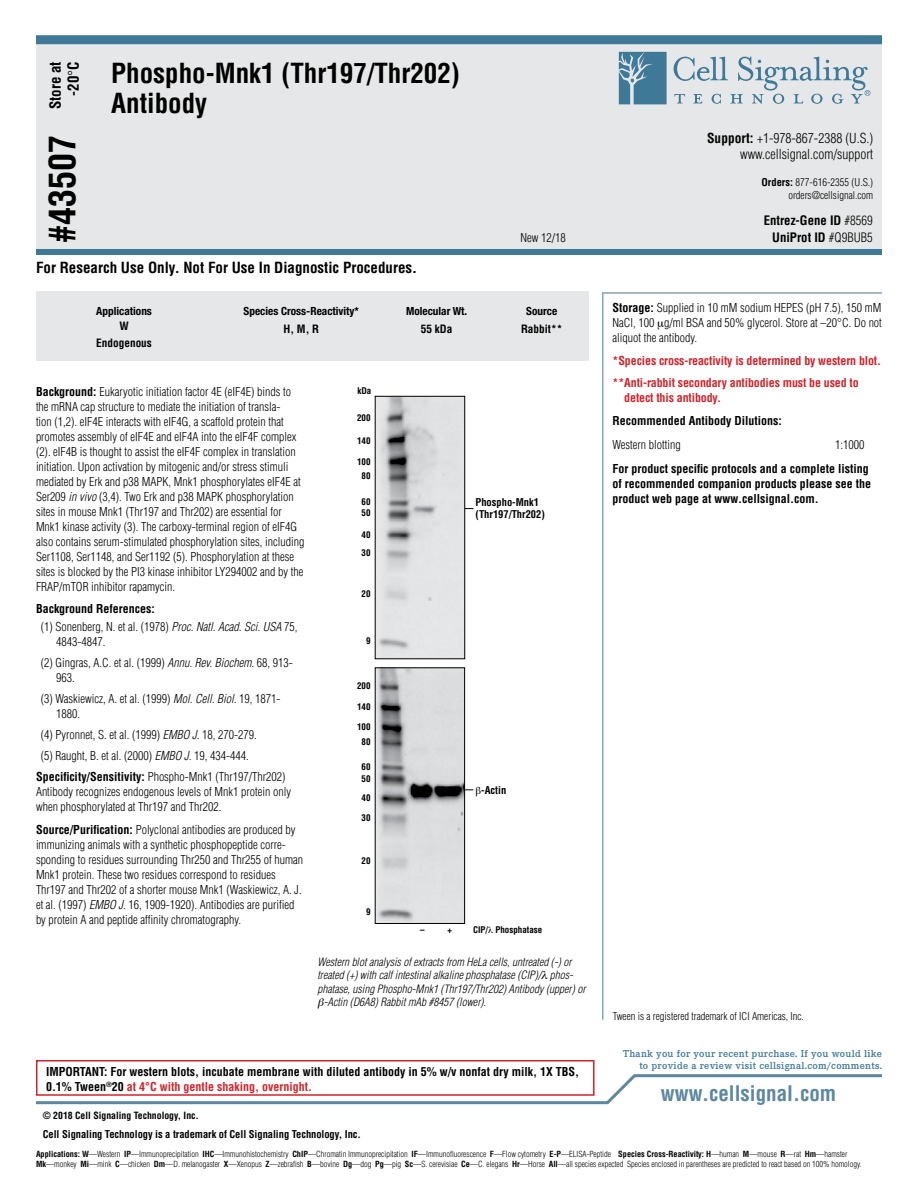
<style>
.page{position:relative;width:918px;height:1188px;background:#fff}
.page>*{position:absolute;margin:0;border:0;box-sizing:border-box;transform-origin:0 0}
.t1{font:700 condensed 36px "Helvetica";color:#000}
.t2{font:700 condensed 27px/30px "Helvetica";color:#000}
.t3{font:700 condensed 21px "Helvetica";color:#5d87a1}
.t4{font:700 condensed 15px/18px "Helvetica";color:#000;text-align:right}
.t5{font:300 condensed 13.5px/16.2px "Helvetica";color:#000;text-align:right}
.t6{font:700 condensed 12.75px "Helvetica";color:#000}
.t7{font:300 condensed 12px/15px "Helvetica";color:#000}
.t8{font:700 condensed 12px/15px "Helvetica";color:#000}
.t9{font:700 condensed 12px/22.5px "Helvetica";letter-spacing:-.01em;color:#d2232a}
.t10{font:italic 300 condensed 11.25px "Helvetica";color:#000}
.t11{font:700 condensed 11.25px "Helvetica Neue LTW1 G";color:#000}
.t12{font:700 condensed 11.25px "Helvetica";color:#000}
.t13{font:700 condensed 10.5px/11.2px "Helvetica";letter-spacing:-.005em;color:#000}
.t14{font:300 condensed 10.5px/12.6px "Helvetica";color:#000;text-align:right}
.t15{font:600 10.5px/12px "Corporate E Pro";letter-spacing:.025em;color:#3e7998;text-align:right}
.t16{font:700 condensed 9.75px "Helvetica";color:#000}
.t17{font:700 condensed 9px/14.5px "Helvetica";color:#000}
.t18{font:300 condensed 8.25px/9.9px "Helvetica";color:#000}
.s1{font-weight:700}
.s2{font-weight:300}
.s3{font-style:italic}
.s4{color:#d2232a}
</style>
<div class="page">
<div style="left:36px;top:43px;width:846px;height:210px;background:#e6e7e8"></div>
<div style="left:36px;top:249px;width:846px;height:6px;background:#3e7998"></div>
<div style="left:36px;top:35px;width:846px;height:9px;background:#3e7998"></div>
<svg style="left:619px;top:52px;width:48px;height:52px;background:#5688a3"></svg>
<svg style="left:674px;top:56px;width:196px;height:48px"></svg>
<svg style="left:36px;top:1074px;width:846px;height:31px"></svg>
<div style="left:36px;top:291px;width:552px;height:70px;background:#e6e7e8"></div>
<div style="left:36px;top:1060px;width:559px;height:36px;border:2px solid #d2232a"></div>
<svg style="left:602px;top:292px;width:280px;height:728px"></svg>
<img style="left:377px;top:398px;width:86px;height:259px">
<img style="left:377px;top:669px;width:86px;height:253px">
<div style="left:375px;top:396px;width:90px;height:263px;border:1px solid #000"></div>
<div style="left:375px;top:667px;width:90px;height:257px;border:1px solid #000"></div>
<svg style="left:658px;top:322px;width:6px;height:8px"></svg>
<svg style="left:465px;top:786px;width:9px;height:10px"></svg>
<p class="t4" style="left:46px;top:109px;width:49px;rotate:-90deg">Store at -20 C</p>
<h1 class="t1" style="left:40px;top:243px;width:109px;rotate:-90deg">#43507</h1>
<h2 class="t2" style="left:111px;top:58px;width:350px">Phospho-Mnk1 (Thr197/Thr202)<br>Antibody</h2>
<p class="t4" style="left:36px;top:258px;width:383px">For Research Use Only. Not For Use In Diagnostic Procedures.</p>
<p class="t5" style="left:707px;top:130px;width:168px"><span class="s1">Support:</span> +1-978-867-2388 (U.S.) www.cellsignal.com/support</p>
<p class="t14" style="left:762px;top:176px;width:113px"><span class="s1">Orders:</span> 877-616-2355 (U.S.) orders@cellsignal.com</p>
<p class="t6" style="left:764px;top:213px;width:111px">Entrez-Gene ID <span class="s2">#8569</span></p>
<p class="t7" style="left:520px;top:230px;width:47px">New 12/18</p>
<p class="t6" style="left:772px;top:229px;width:102px">UniProt ID <span class="s2">#Q9BUB5</span></p>
<p class="t11" style="left:96px;top:304px;width:57px">Applications</p>
<p class="t11" style="left:244px;top:304px;width:117px">Species Cross-Reactivity*</p>
<p class="t11" style="left:406px;top:304px;width:63px">Molecular Wt.</p>
<p class="t11" style="left:526px;top:305px;width:33px">Source</p>
<p class="t12" style="left:119px;top:319px;width:11px">W</p>
<p class="t12" style="left:284px;top:322px;width:37px">H, M, R</p>
<p class="t12" style="left:421px;top:322px;width:33px">55 kDa</p>
<p class="t12" style="left:521px;top:322px;width:43px">Rabbit**</p>
<p class="t12" style="left:96px;top:335px;width:57px">Endogenous</p>
<p class="t7" style="left:36px;top:384px;width:270px"><span class="s1">Background:</span> Eukaryotic initiation factor 4E (eIF4E) binds to the mRNA cap structure to mediate the initiation of transla-<br>tion (1,2). eIF4E interacts with eIF4G, a scaffold protein that promotes assembly of eIF4E and eIF4A into the eIF4F complex (2). eIF4B is thought to assist the eIF4F complex in translation initiation. Upon activation by mitogenic and/or stress stimuli mediated by Erk and p38 MAPK, Mnk1 phosphorylates eIF4E at Ser209 <span class="s3">in vivo</span> (3,4). Two Erk and p38 MAPK phosphorylation sites in mouse Mnk1 (Thr197 and Thr202) are essential for Mnk1 kinase activity (3). The carboxy-terminal region of eIF4G also contains serum-stimulated phosphorylation sites, including Ser1108, Ser1148, and Ser1192 (5). Phosphorylation at these sites is blocked by the PI3 kinase inhibitor LY294002 and by the FRAP/mTOR inhibitor rapamycin.</p>
<p class="t7" style="left:41px;top:600px;width:258px;line-height:18px;text-indent:-5px"><span class="s1">Background References:<br></span>(1) Sonenberg, N. et al. (1978) <span class="s3">Proc. Natl. Acad. Sci. USA</span> 75,</p>
<p class="t7" style="left:41px;top:631px;width:253px;line-height:21px;text-indent:15px">4843-4847.<br>(2) Gingras, A.C. et al. (1999) <span class="s3">Annu. Rev. Biochem.</span> 68, 913-</p>
<p class="t7" style="left:41px;top:667px;width:241px;line-height:21px;text-indent:15px">963.<br>(3) Waskiewicz, A. et al. (1999) <span class="s3">Mol. Cell. Biol.</span> 19, 1871-</p>
<p class="t7" style="left:56px;top:706px;width:25px">1880.</p>
<p class="t7" style="left:41px;top:727px;width:217px">(4) Pyronnet, S. et al. (1999) <span class="s3">EMBO J.</span> 18, 270-279.</p>
<p class="t7" style="left:41px;top:748px;width:209px">(5) Raught, B. et al. (2000) <span class="s3">EMBO J.</span> 19, 434-444.</p>
<p class="t7" style="left:36px;top:769px;width:251px"><span class="s1">Specificity/Sensitivity:</span> Phospho-Mnk1 (Thr197/Thr202)</p>
<p class="t7" style="left:36px;top:784px;width:257px">Antibody recognizes endogenous levels of Mnk1 protein only when phosphorylated at Thr197 and Thr202.</p>
<p class="t7" style="left:36px;top:822px;width:269px"><span class="s1">Source/Purification:</span> Polyclonal antibodies are produced by immunizing animals with a synthetic phosphopeptide corre&shy;sponding to residues surrounding Thr250 and Thr255 of human Mnk1 protein. These two residues correspond to residues Thr197 and Thr202 of a shorter mouse Mnk1 (Waskiewicz, A. J. et al. (1997) <span class="s3">EMBO J.</span> 16, 1909-1920). Antibodies are purified by protein A and peptide affinity chromatography.</p>
<p class="t17" style="left:357px;top:383px;width:15px">kDa</p>
<p class="t17" style="left:357px;top:410px;width:15px">200</p>
<p class="t17" style="left:357px;top:434px;width:15px">140</p>
<p class="t17" style="left:357px;top:454px;width:15px;text-align:center">100<br>80</p>
<p class="t17" style="left:362px;top:495px;width:10px;line-height:11.6px">60<br>50</p>
<p class="t17" style="left:362px;top:526px;width:10px;line-height:17.5px">40<br>30</p>
<p class="t17" style="left:362px;top:587px;width:10px">20</p>
<p class="t17" style="left:366px;top:633px;width:6px">9</p>
<p class="t17" style="left:357px;top:679px;width:15px">200</p>
<p class="t17" style="left:357px;top:699px;width:15px">140</p>
<p class="t17" style="left:357px;top:720px;width:15px;text-align:center">100<br>80</p>
<p class="t17" style="left:362px;top:761px;width:10px;line-height:11.6px">60<br>50</p>
<p class="t17" style="left:362px;top:790px;width:10px">40</p>
<p class="t17" style="left:362px;top:811px;width:10px">30</p>
<p class="t17" style="left:362px;top:854px;width:10px">20</p>
<p class="t13" style="left:476px;top:497px;width:71px">Phospho-Mnk1 (Thr197/Thr202)</p>
<p class="t13" style="left:481px;top:784px;width:27px">-Actin</p>
<p class="t17" style="left:366px;top:905px;width:6px">9</p>
<p class="t17" style="left:473px;top:923px;width:71px">CIP/ Phosphatase</p>
<p class="t17" style="left:420px;top:923px;width:6px">–</p>
<p class="t17" style="left:447px;top:923px;width:6px">+</p>
<p class="t10" style="left:318px;top:955px;width:256px">Western blot analysis of extracts from HeLa cells, untreated (-) or</p>
<p class="t10" style="left:318px;top:968px;width:257px">treated (+) with calf intestinal alkaline phosphatase (CIP)/ phos-</p>
<p class="t10" style="left:318px;top:982px;width:269px">phatase, using Phospho-Mnk1 (Thr197/Thr202) Antibody (upper) or</p>
<p class="t10" style="left:324px;top:995px;width:164px">-Actin (D6A8) Rabbit mAb #8457 (lower).</p>
<p class="t8" style="left:46px;top:1064px;width:535px">IMPORTANT: For western blots, incubate membrane with diluted antibody in 5% w/v nonfat dry milk, 1X TBS,<br>0.1% Tween<sup>®</sup>20 <span class="s4">at 4°C with gentle shaking, overnight.</span></p>
<p class="t16" style="left:43px;top:1109px;width:158px">© 2018 Cell Signaling Technology, Inc.</p>
<p class="t13" style="left:43px;top:1129px;width:320px">Cell Signaling Technology is a trademark of Cell Signaling Technology, Inc.</p>
<p class="t7" style="left:613px;top:300px;width:271px;text-align:justify"><span class="s1">Storage:</span> Supplied in 10 mM sodium HEPES (pH 7.5), 150 mM NaCl, 100 g/ml BSA and 50% glycerol. Store at –20°C. Do not aliquot the antibody.</p>
<p class="t9" style="left:613px;top:349px;width:270px">*Species cross-reactivity is determined by western blot. **Anti-rabbit secondary antibodies must be used to</p>
<p class="t9" style="left:624px;top:386px;width:98px">detect this antibody.</p>
<p class="t8" style="left:613px;top:413px;width:171px">Recommended Antibody Dilutions:</p>
<p class="t7" style="left:613px;top:437px;width:70px">Western blotting</p>
<p class="t7" style="left:835px;top:437px;width:31px">1:1000</p>
<p class="t8" style="left:613px;top:461px;width:260px">For product specific protocols and a complete listing of recommended companion products please see the product web page at www.cellsignal.com.</p>
<p class="t14" style="left:613px;top:1009px;width:193px">Tween is a registered trademark of ICI Americas, Inc.</p>
<p class="t15" style="left:623px;top:1047px;width:260px">Thank you for your recent purchase. If you would like to provide a review visit cellsignal.com/comments.</p>
<h3 class="t3" style="left:661px;top:1080px;width:177px">www.cellsignal.com</h3>
<p class="t18" style="left:36px;top:1149px;width:827px"><span class="s1">Applications: W</span>—Western <span class="s1">IP</span>—Immunoprecipitation <span class="s1">IHC</span>—Immunohistochemistry <span class="s1">ChIP</span>—Chromatin Immunoprecipitation <span class="s1">IF</span>—Immunofluorescence <span class="s1">F</span>—Flow cytometry <span class="s1">E-P</span>—ELISA-Peptide <span class="s1">Species Cross-Reactivity: H</span>—human <span class="s1">M</span>—mouse <span class="s1">R</span>—rat <span class="s1">Hm</span>—hamster<br><span class="s1">Mk</span>—monkey <span class="s1">Mi</span>—mink <span class="s1">C</span>—chicken <span class="s1">Dm</span>—D. melanogaster <span class="s1">X</span>—Xenopus <span class="s1">Z</span>—zebrafish <span class="s1">B</span>—bovine <span class="s1">Dg</span>—dog <span class="s1">Pg</span>—pig <span class="s1">Sc</span>—S. cerevisiae <span class="s1">Ce</span>—C. elegans <span class="s1">Hr</span>—Horse <span class="s1">All</span>—all species expected Species enclosed in parentheses are predicted to react based on 100% homology.</p>
</div>
